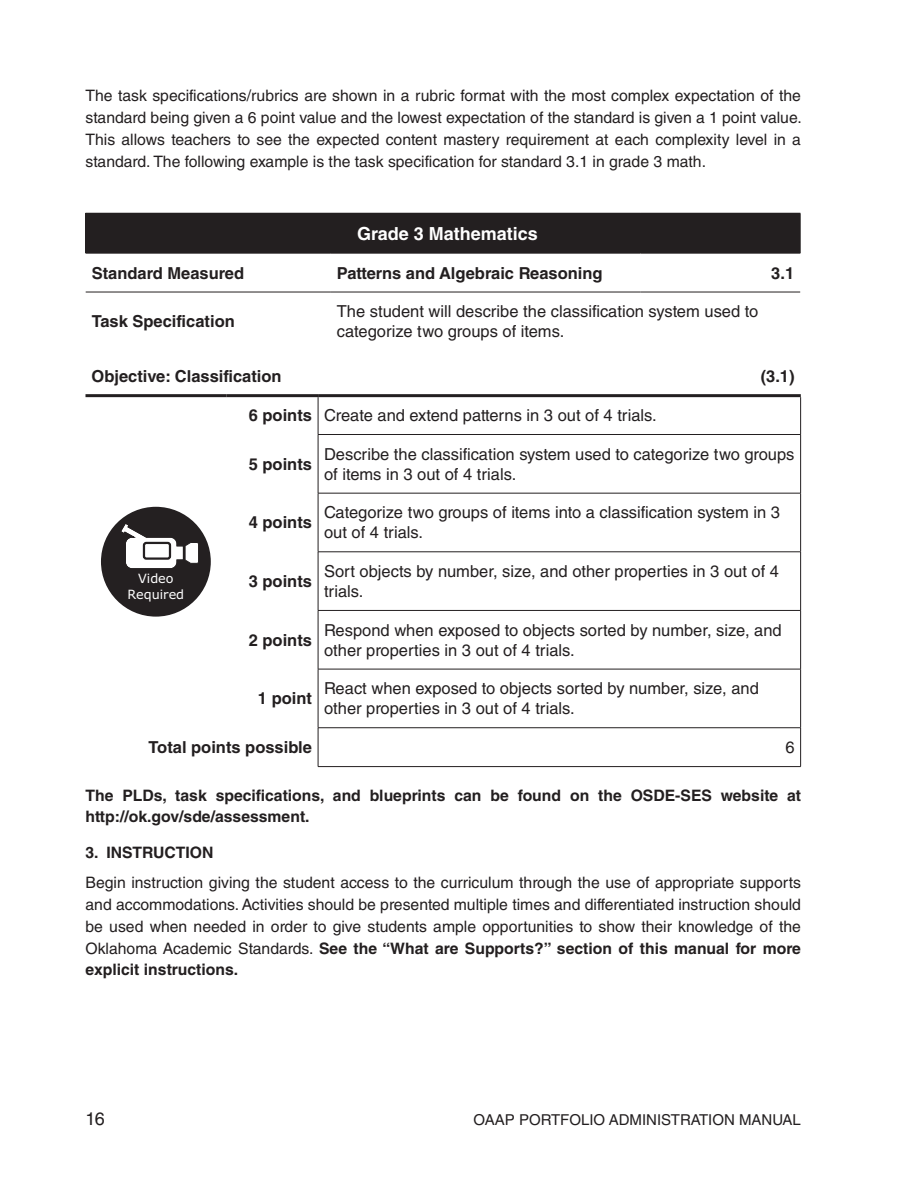
<style>
.page{position:relative;width:918px;height:1188px;background:#fff}
.page>*{position:absolute;margin:0;border:0;box-sizing:border-box;transform-origin:0 0}
.t1{font:700 18px "Helvetica LT Std";color:#fff}
.t2{font:18px "Helvetica LT Std";color:#231f20}
.t3{font:16.5px/19.8px "Helvetica LT Std";color:#231f20}
.t4{font:700 16.5px "Helvetica LT Std";color:#231f20}
.t5{font:15.75px/21.8px "Helvetica LT Std";color:#231f20;text-align:justify}
.t6{font:700 15.75px/21.8px "Helvetica LT Std";color:#231f20}
.t7{font:15px "Helvetica LT Std";color:#231f20}
.t8{font:12.75px/15.3px "Verdana";color:#fff;text-align:center}
.s1{font-weight:700}
</style>
<div class="page">
<div style="left:86px;top:213px;width:714px;height:40px;background:#231f20"></div>
<hr style="left:85px;top:213px;width:1px;height:40px;background:#231f20">
<hr style="left:800px;top:213px;width:1px;height:40px;background:#231f20">
<hr style="left:86px;top:253px;width:245px;height:1px;background:#231f20">
<hr style="left:331px;top:253px;width:309px;height:1px;background:#231f20">
<hr style="left:640px;top:253px;width:160px;height:1px;background:#231f20">
<hr style="left:86px;top:292px;width:245px;height:1px;background:#231f20">
<hr style="left:331px;top:292px;width:309px;height:1px;background:#231f20">
<hr style="left:640px;top:292px;width:160px;height:1px;background:#231f20">
<hr style="left:318px;top:397px;width:1px;height:37px;background:#231f20">
<hr style="left:800px;top:397px;width:1px;height:37px;background:#231f20">
<hr style="left:318px;top:434px;width:483px;height:1px;background:#231f20">
<hr style="left:318px;top:435px;width:1px;height:58px;background:#231f20">
<hr style="left:800px;top:435px;width:1px;height:58px;background:#231f20">
<hr style="left:318px;top:493px;width:483px;height:1px;background:#231f20">
<hr style="left:318px;top:493px;width:1px;height:59px;background:#231f20">
<hr style="left:800px;top:493px;width:1px;height:59px;background:#231f20">
<hr style="left:318px;top:552px;width:483px;height:1px;background:#231f20">
<hr style="left:318px;top:552px;width:1px;height:58px;background:#231f20">
<hr style="left:800px;top:552px;width:1px;height:58px;background:#231f20">
<hr style="left:318px;top:610px;width:483px;height:1px;background:#231f20">
<hr style="left:318px;top:611px;width:1px;height:58px;background:#231f20">
<hr style="left:800px;top:611px;width:1px;height:58px;background:#231f20">
<hr style="left:318px;top:669px;width:483px;height:1px;background:#231f20">
<hr style="left:318px;top:669px;width:1px;height:59px;background:#231f20">
<hr style="left:800px;top:669px;width:1px;height:59px;background:#231f20">
<hr style="left:318px;top:727px;width:483px;height:1px;background:#231f20">
<hr style="left:318px;top:728px;width:1px;height:38px;background:#231f20">
<hr style="left:800px;top:728px;width:1px;height:38px;background:#231f20">
<hr style="left:318px;top:766px;width:483px;height:1px;background:#231f20">
<hr style="left:86px;top:394px;width:140px;height:3px;background:#231f20">
<hr style="left:226px;top:394px;width:92px;height:3px;background:#231f20">
<hr style="left:318px;top:394px;width:483px;height:3px;background:#231f20">
<div style="left:101px;top:507px;width:110px;height:110px;background:#242021;border-radius:50%"></div>
<svg style="left:121px;top:522px;width:78px;height:46px"></svg>
<p class="t5" style="left:86px;top:85px;width:718px">The task specifications/rubrics are shown in a rubric format with the most complex expectation of the standard being given a 6 point value and the lowest expectation of the standard is given a 1 point value.<br>This allows teachers to see the expected content mastery requirement at each complexity level in a standard. The following example is the task specification for standard 3.1 in grade 3 math.</p>
<p class="t1" style="left:357px;top:222px;width:182px">Grade 3 Mathematics</p>
<p class="t4" style="left:92px;top:263px;width:154px">Standard Measured</p>
<p class="t4" style="left:337px;top:263px;width:267px">Patterns and Algebraic Reasoning</p>
<p class="t4" style="left:771px;top:263px;width:24px">3.1</p>
<p class="t4" style="left:92px;top:311px;width:145px">Task Specification</p>
<p class="t3" style="left:337px;top:302px;width:423px">The student will describe the classification system used to categorize two groups of items.</p>
<p class="t4" style="left:92px;top:366px;width:192px">Objective: Classification</p>
<p class="t4" style="left:761px;top:366px;width:35px">(3.1)</p>
<p class="t3" style="left:249px;top:405px;width:409px"><span class="s1">6 points</span> Create and extend patterns in 3 out of 4 trials.</p>
<p class="t4" style="left:249px;top:454px;width:65px">5 points</p>
<p class="t3" style="left:324px;top:444px;width:472px">Describe the classification system used to categorize two groups of items in 3 out of 4 trials.</p>
<p class="t4" style="left:249px;top:513px;width:65px">4 points</p>
<p class="t3" style="left:324px;top:503px;width:457px">Categorize two groups of items into a classification system in 3 out of 4 trials.</p>
<p class="t4" style="left:249px;top:571px;width:65px">3 points</p>
<p class="t3" style="left:324px;top:561px;width:456px">Sort objects by number, size, and other properties in 3 out of 4 trials.</p>
<p class="t4" style="left:249px;top:630px;width:65px">2 points</p>
<p class="t3" style="left:324px;top:620px;width:459px">Respond when exposed to objects sorted by number, size, and other properties in 3 out of 4 trials.</p>
<p class="t4" style="left:258px;top:688px;width:56px">1 point</p>
<p class="t3" style="left:324px;top:679px;width:436px">React when exposed to objects sorted by number, size, and other properties in 3 out of 4 trials.</p>
<p class="t4" style="left:149px;top:737px;width:165px">Total points possible</p>
<p class="t3" style="left:785px;top:737px;width:11px">6</p>
<p class="t6" style="left:86px;top:784px;width:717px">The PLDs, task specifications, and blueprints can be found on the OSDE-SES website at http://ok.gov/sde/assessment.</p>
<p class="t6" style="left:86px;top:841px;width:129px">3. INSTRUCTION</p>
<p class="t5" style="left:86px;top:872px;width:717px">Begin instruction giving the student access to the curriculum through the use of appropriate supports and accommodations. Activities should be presented multiple times and differentiated instruction should be used when needed in order to give students ample opportunities to show their knowledge of the Oklahoma Academic Standards. <span class="s1">See the “What are Supports?” section of this manual for more explicit instructions.</span></p>
<p class="t8" style="left:128px;top:571px;width:58px">Video<br>Required</p>
<p class="t2" style="left:86px;top:1109px;width:21px">16</p>
<p class="t7" style="left:473px;top:1111px;width:329px">OAAP PORTFOLIO ADMINISTRATION MANUAL</p>
</div>
